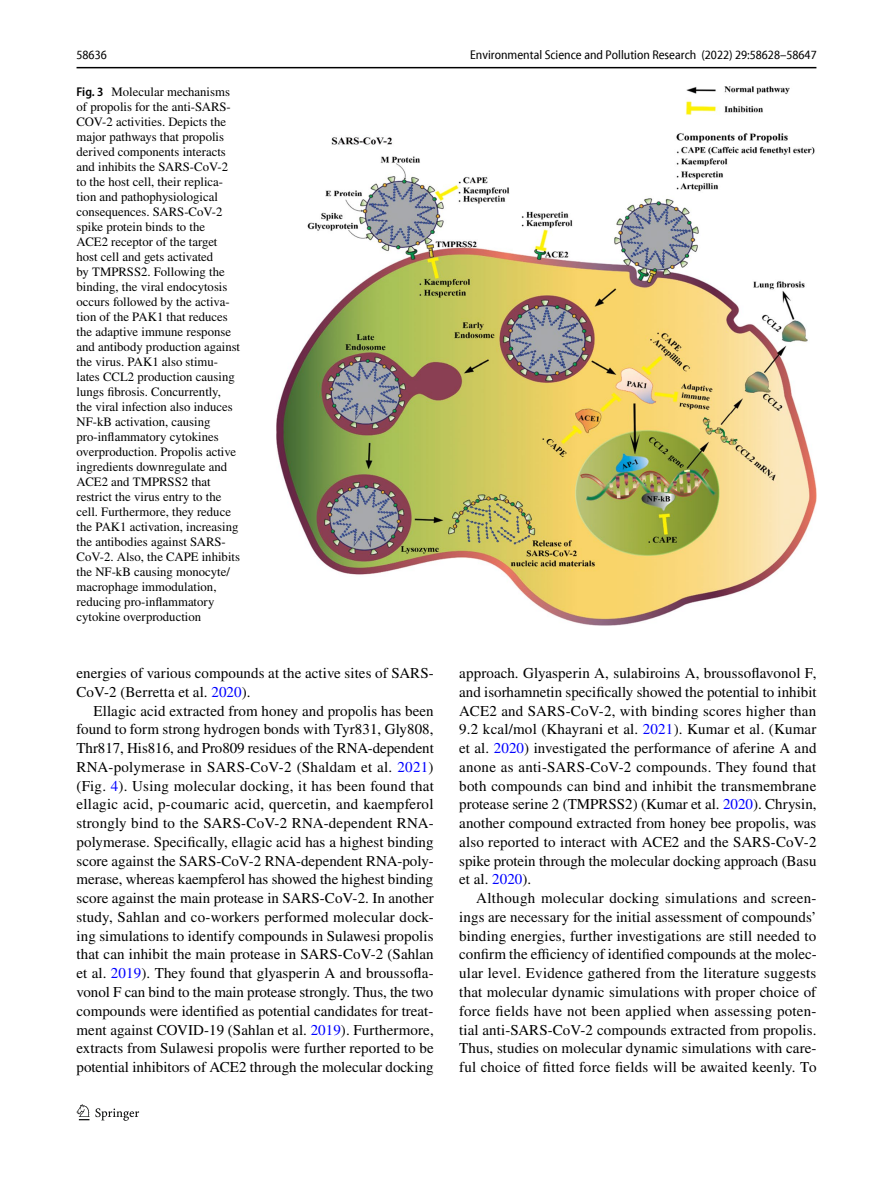
<style>
.page{position:relative;width:893px;height:1187px;background:#fff}
.page>*{position:absolute;margin:0;border:0;box-sizing:border-box;transform-origin:0 0}
.t1{font:15px/18.8px "STIX";color:#000;text-align:justify}
.t2{font:12.75px/15px "STIX";color:#000}
.t3{font:semi-condensed 12.75px "Myriad Pro Unic";color:#000}
.s1{font-family:"Myriad Pro";font-weight:600;font-stretch:semi-condensed}
.s2{color:#00f}
</style>
<div class="page">
<hr style="left:77px;top:67px;width:739px;height:1px;background:#000">
<img style="left:276px;top:87px;width:540px;height:538px">
<svg style="left:77px;top:1104px;width:12px;height:16px"></svg>
<svg style="left:95px;top:1108px;width:44px;height:12px"></svg>
<p class="t3" style="left:77px;top:50px;width:32px">58636</p>
<p class="t3" style="left:470px;top:50px;width:348px">Environmental Science and Pollution Research (2022) 29:58628–58647</p>
<p class="t2" style="left:77px;top:85px;width:165px"><span class="s1">Fig. 3</span> Molecular mechanisms of propolis for the anti-SARS-<br>COV-2 activities. Depicts the major pathways that propolis derived components interacts and inhibits the SARS-CoV-2 to the host cell, their replica&shy;tion and pathophysiological consequences. SARS-CoV-2 spike protein binds to the<br>ACE2 receptor of the target host cell and gets activated<br>by TMPRSS2. Following the binding, the viral endocytosis occurs followed by the activa&shy;tion of the PAK1 that reduces the adaptive immune response and antibody production against the virus. PAK1 also stimu&shy;lates CCL2 production causing lungs fibrosis. Concurrently,<br>the viral infection also induces<br>NF-kB activation, causing pro-inflammatory cytokines overproduction. Propolis active ingredients downregulate and<br>ACE2 and TMPRSS2 that restrict the virus entry to the cell. Furthermore, they reduce the PAK1 activation, increasing the antibodies against SARS-<br>CoV-2. Also, the CAPE inhibits the NF-kB causing monocyte/ macrophage immodulation, reducing pro-inflammatory cytokine overproduction</p>
<p class="t1" style="left:77px;top:664px;width:359px">energies of various compounds at the active sites of SARS-<br>CoV-2 (Berretta et al. <span class="s2">2020</span>).</p>
<p class="t1" style="left:77px;top:702px;width:359px;text-indent:17px">Ellagic acid extracted from honey and propolis has been found to form strong hydrogen bonds with Tyr831, Gly808, Thr817, His816, and Pro809 residues of the RNA-dependent RNA-polymerase in SARS-CoV-2 (Shaldam et al. <span class="s2">2021</span>) (Fig. <span class="s2">4</span>). Using molecular docking, it has been found that ellagic acid, p-coumaric acid, quercetin, and kaempferol strongly bind to the SARS-CoV-2 RNA-dependent RNA&shy;polymerase. Specifically, ellagic acid has a highest binding score against the SARS-CoV-2 RNA-dependent RNA-poly&shy;merase, whereas kaempferol has showed the highest binding score against the main protease in SARS-CoV-2. In another study, Sahlan and co-workers performed molecular dock&shy;ing simulations to identify compounds in Sulawesi propolis that can inhibit the main protease in SARS-CoV-2 (Sahlan et al. <span class="s2">2019</span>). They found that glyasperin A and broussofla&shy;vonol F can bind to the main protease strongly. Thus, the two compounds were identified as potential candidates for treat&shy;ment against COVID-19 (Sahlan et al. <span class="s2">2019</span>). Furthermore, extracts from Sulawesi propolis were further reported to be potential inhibitors of ACE2 through the molecular docking</p>
<p class="t1" style="left:459px;top:664px;width:359px">approach. Glyasperin A, sulabiroins A, broussoflavonol F, and isorhamnetin specifically showed the potential to inhibit ACE2 and SARS-CoV-2, with binding scores higher than 9.2 kcal/mol (Khayrani et al. <span class="s2">2021</span>). Kumar et al. (Kumar et al. <span class="s2">2020</span>) investigated the performance of aferine A and anone as anti-SARS-CoV-2 compounds. They found that both compounds can bind and inhibit the transmembrane protease serine 2 (TMPRSS2) (Kumar et al. <span class="s2">2020</span>). Chrysin, another compound extracted from honey bee propolis, was also reported to interact with ACE2 and the SARS-CoV-2 spike protein through the molecular docking approach (Basu et al. <span class="s2">2020</span>).</p>
<p class="t1" style="left:459px;top:889px;width:359px;text-indent:17px">Although molecular docking simulations and screen&shy;ings are necessary for the initial assessment of compounds’ binding energies, further investigations are still needed to confirm the efficiency of identified compounds at the molec&shy;ular level. Evidence gathered from the literature suggests that molecular dynamic simulations with proper choice of force fields have not been applied when assessing poten&shy;tial anti-SARS-CoV-2 compounds extracted from propolis.<br>Thus, studies on molecular dynamic simulations with care&shy;ful choice of fitted force fields will be awaited keenly. To</p>
</div>
